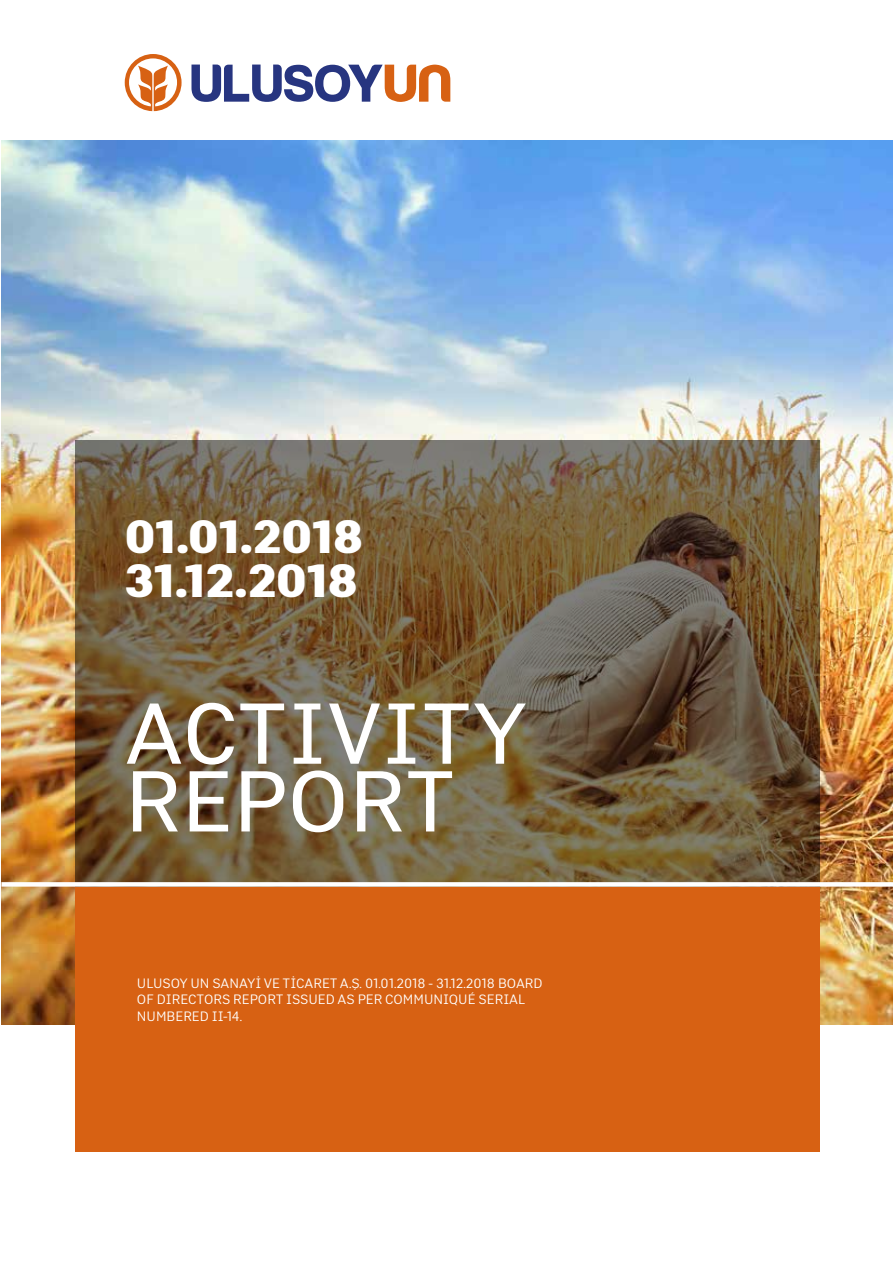
<style>
.page{position:relative;width:893px;height:1263px;background:#fff}
.page>*{position:absolute;margin:0;border:0;box-sizing:border-box;transform-origin:0 0}
.t1{font:87.75px/67.8px "Abitare Sans 300 wt";color:#fff}
.t2{font:46.35px/43.7px "Abitare Sans 900 wt";letter-spacing:-.01em;color:#fff}
.t3{font:13.5px/16.2px "Abitare Sans 200 wt";color:#fff}
</style>
<div class="page">
<img style="left:1px;top:140px;width:892px;height:885px">
<svg style="left:191px;top:65px;width:259px;height:37px"></svg>
<svg style="left:125px;top:54px;width:57px;height:57px"></svg>
<svg style="left:76px;top:440px;width:744px;height:442px;background:#705d3f"></svg>
<div style="left:76px;top:887px;width:744px;height:264px;background:#d76113"></div>
<div style="left:1px;top:882px;width:892px;height:5px;background:#fff"></div>
<h2 class="t2" style="left:125px;top:513px;width:240px">01.01.2018<br>31.12.2018</h2>
<h1 class="t1" style="left:125px;top:698px;width:404px">ACTIVITY<br>REPORT</h1>
<p class="t3" style="left:137px;top:975px;width:407px">ULUSOY UN SANAYİ VE TİCARET A.Ş. 01.01.2018 - 31.12.2018 BOARD<br>OF DIRECTORS REPORT ISSUED AS PER COMMUNIQUÉ SERIAL<br>NUMBERED II-14.</p>
</div>
